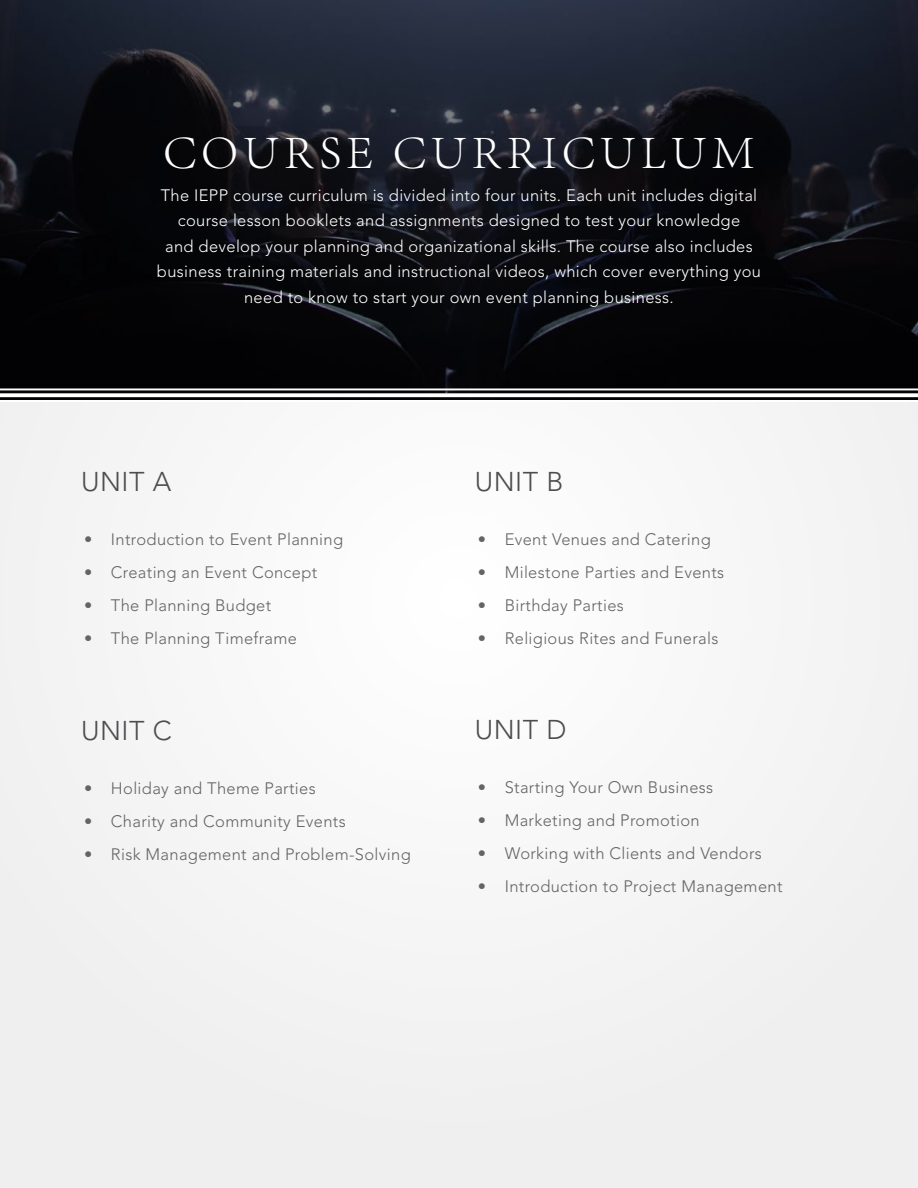
<style>
.page{position:relative;width:918px;height:1188px;background:#f4f4f5}
.page>*{position:absolute;margin:0;border:0;box-sizing:border-box;transform-origin:0 0}
.t1{font:300 48px "Adobe Song Std";letter-spacing:.1em;color:#fff}
.t2{font:300 27px "Avenir LT Std";letter-spacing:.02em;color:#4d4d4f}
.t3{font:300 16.5px "Avenir LT Std";letter-spacing:.02em;color:#636466}
.t4{font:300 16.5px/25.5px "Avenir LT Std";letter-spacing:.02em;color:#fff;text-align:center}
</style>
<div class="page">
<svg style="left:0;top:0;width:918px;height:400px;background:#101219"></svg>
<hr style="left:0;top:400px;width:918px;height:2px;background:#fff">
<svg style="left:0;top:393px;width:918px;height:4px;fill:#fff"></svg>
<hr style="left:0;top:388px;width:918px;height:2px;background:#fff">
<h1 class="t1" style="left:163px;top:125px;width:593px">COURSE CURRICULUM</h1>
<p class="t4" style="left:157px;top:183px;width:606px">The IEPP course curriculum is divided into four units. Each unit includes digital course lesson booklets and assignments designed to test your knowledge<br>and develop your planning and organizational skills. The course also includes business training materials and instructional videos, which cover everything you need to know to start your own event planning business.</p>
<h2 class="t2" style="left:81px;top:466px;width:92px">UNIT A</h2>
<p class="t3" style="left:84px;top:530px;width:261px">• Introduction to Event Planning</p>
<p class="t3" style="left:84px;top:563px;width:235px">• Creating an Event Concept</p>
<p class="t3" style="left:84px;top:596px;width:189px">• The Planning Budget</p>
<p class="t3" style="left:84px;top:629px;width:215px">• The Planning Timeframe</p>
<h2 class="t2" style="left:81px;top:714px;width:92px">UNIT C</h2>
<p class="t3" style="left:84px;top:778px;width:233px">• Holiday and Theme Parties</p>
<p class="t3" style="left:84px;top:811px;width:263px">• Charity and Community Events</p>
<p class="t3" style="left:84px;top:844px;width:328px">• Risk Management and Problem-Solving</p>
<h2 class="t2" style="left:475px;top:466px;width:90px">UNIT B</h2>
<p class="t3" style="left:478px;top:530px;width:235px">• Event Venues and Catering</p>
<p class="t3" style="left:478px;top:563px;width:248px">• Milestone Parties and Events</p>
<p class="t3" style="left:478px;top:596px;width:148px">• Birthday Parties</p>
<p class="t3" style="left:478px;top:629px;width:242px">• Religious Rites and Funerals</p>
<h2 class="t2" style="left:475px;top:714px;width:93px">UNIT D</h2>
<p class="t3" style="left:478px;top:778px;width:237px">• Starting Your Own Business</p>
<p class="t3" style="left:478px;top:811px;width:223px">• Marketing and Promotion</p>
<p class="t3" style="left:478px;top:844px;width:286px">• Working with Clients and Vendors</p>
<p class="t3" style="left:478px;top:877px;width:306px">• Introduction to Project Management</p>
</div>
